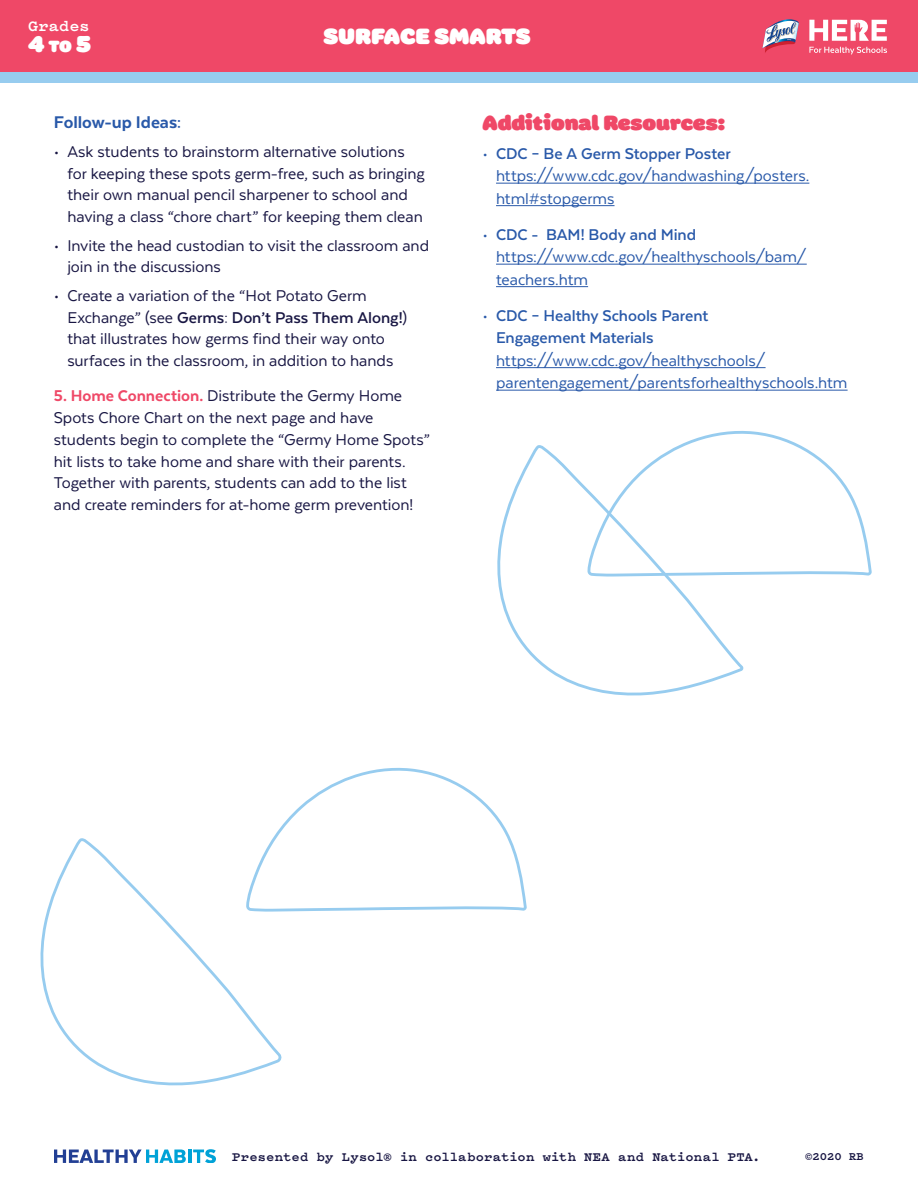
<style>
.page{position:relative;width:918px;height:1188px;background:#fff}
.page>*{position:absolute;margin:0;border:0;box-sizing:border-box;transform-origin:0 0}
.t1{font:22.5px "Colette Ultra Jumbo";color:#fff}
.t2{font:21px "Colette Ultra Jumbo";color:#ef4867}
.t3{font:800 19.5px "Texta";color:#2959a9}
.t4{font:18px/21.8px "Texta";letter-spacing:-.005em;color:#181643}
.t5{font:18px/22.5px "Texta";letter-spacing:-.005em;color:#2959a9}
.t6{font:700 18px/22.5px "Texta";letter-spacing:-.005em;color:#2959a9}
.t7{font:700 16.5px "Pitch";letter-spacing:.015em;color:#fff}
.t8{font:700 13.5px "Pitch";letter-spacing:.015em;color:#181643}
.t9{font:700 12px "Pitch";color:#181643}
.s1{font-size:16.5px}
.s2{font-weight:700}
.s3{font-weight:800;color:#ef4867}
.s4{font-weight:400}
</style>
<div class="page">
<div style="left:0;top:0;width:918px;height:74px;background:#ef4867"></div>
<svg style="left:809px;top:20px;width:78px;height:21px"></svg>
<svg style="left:809px;top:47px;width:78px;height:7px"></svg>
<svg style="left:762px;top:19px;width:37px;height:34px"></svg>
<div style="left:0;top:72px;width:918px;height:11px;background:#97ccef"></div>
<hr style="left:496px;top:183px;width:313px;height:1px;background:#2959a9">
<hr style="left:496px;top:205px;width:119px;height:1px;background:#2959a9">
<hr style="left:496px;top:264px;width:311px;height:1px;background:#2959a9">
<hr style="left:496px;top:286px;width:92px;height:1px;background:#2959a9">
<hr style="left:496px;top:367px;width:270px;height:1px;background:#2959a9">
<hr style="left:496px;top:390px;width:352px;height:1px;background:#2959a9">
<svg style="left:497px;top:445px;width:247px;height:251px"></svg>
<svg style="left:586px;top:431px;width:286px;height:147px"></svg>
<svg style="left:273px;top:768px;width:254px;height:144px"></svg>
<svg style="left:40px;top:838px;width:243px;height:247px"></svg>
<svg style="left:54px;top:1149px;width:162px;height:14px"></svg>
<p class="t7" style="left:28px;top:15px;width:63px">Grades</p>
<p class="t1" style="left:28px;top:27px;width:65px">4 <span class="s1">TO</span> 5</p>
<p class="t1" style="left:324px;top:19px;width:209px">SURFACE SMARTS</p>
<p class="t3" style="left:54px;top:112px;width:129px">Follow-up Ideas:</p>
<p class="t4" style="left:67px;top:140px;width:359px;text-indent:-14px">• Ask students to brainstorm alternative solutions for keeping these spots germ-free, such as bringing their own manual pencil sharpener to school and having a class “chore chart” for keeping them clean</p>
<p class="t4" style="left:67px;top:234px;width:363px;text-indent:-14px">• Invite the head custodian to visit the classroom and join in the discussions</p>
<p class="t4" style="left:67px;top:284px;width:341px;text-indent:-14px">• Create a variation of the “Hot Potato Germ Exchange” (see <span class="s2">Germs: Don’t Pass Them Along!</span>) that illustrates how germs find their way onto surfaces in the classroom, in addition to hands</p>
<p class="t4" style="left:54px;top:385px;width:378px"><span class="s3">5. Home Connection.</span> Distribute the Germy Home Spots Chore Chart on the next page and have students begin to complete the “Germy Home Spots” hit lists to take home and share with their parents.<br>Together with parents, students can add to the list and create reminders for at-home germ prevention!</p>
<p class="t2" style="left:483px;top:106px;width:245px">Additional Resources:</p>
<p class="t5" style="left:496px;top:142px;width:315px;text-indent:-14px">• <span class="s2">CDC – Be A Germ Stopper Poster </span>https://www.cdc.gov/handwashing/posters. html#stopgerms</p>
<p class="t5" style="left:496px;top:223px;width:312px;text-indent:-14px">• <span class="s2">CDC - BAM! Body and Mind </span>https://www.cdc.gov/healthyschools/bam/ teachers.htm</p>
<p class="t6" style="left:496px;top:304px;width:214px;text-indent:-14px"><span class="s4">•</span> CDC – Healthy Schools Parent<br>Engagement Materials</p>
<p class="t5" style="left:496px;top:349px;width:353px">https://www.cdc.gov/healthyschools/ parentengagement/parentsforhealthyschools.htm</p>
<p class="t8" style="left:232px;top:1147px;width:530px">Presented by Lysol® in collaboration with NEA and National PTA.</p>
<p class="t9" style="left:805px;top:1148px;width:60px">©2020 RB</p>
</div>
